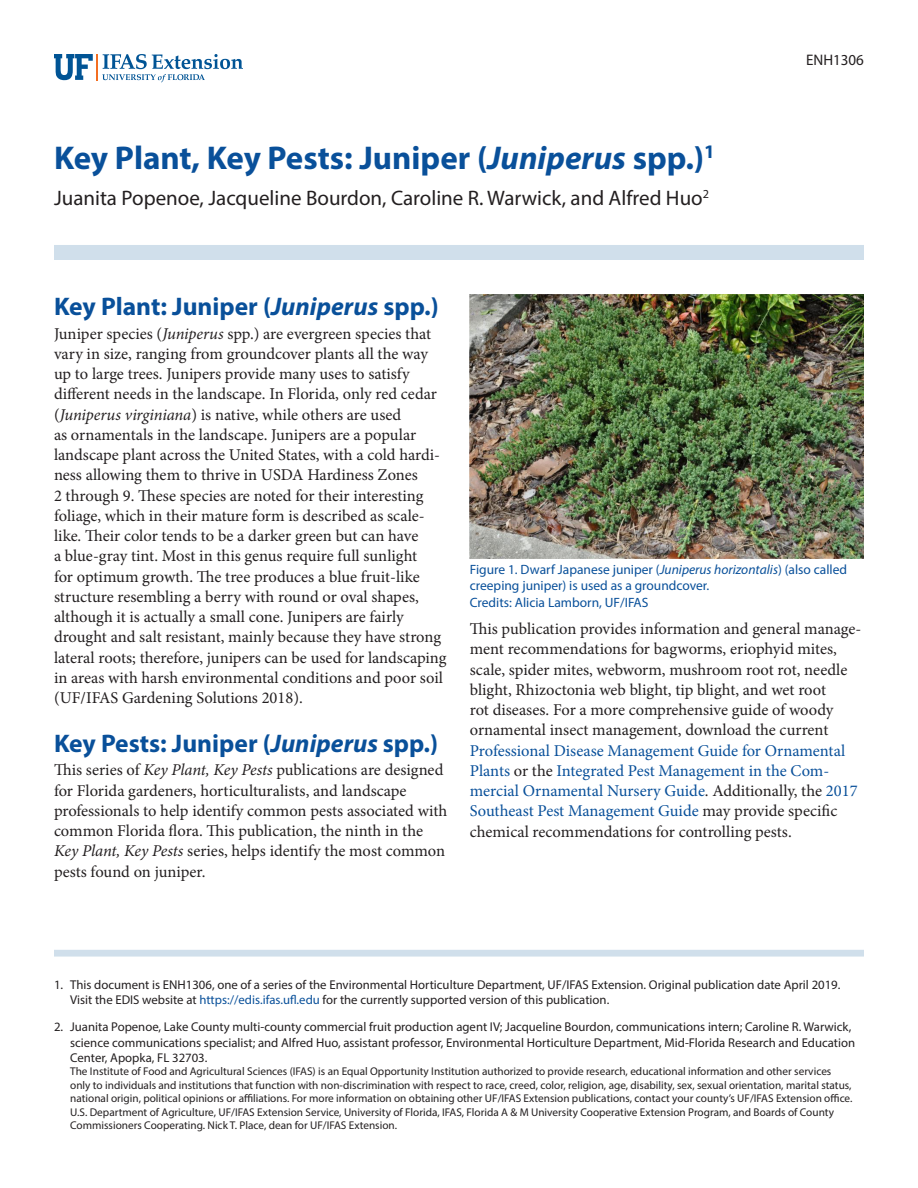
<style>
.page{position:relative;width:918px;height:1188px;background:#fff}
.page>*{position:absolute;margin:0;border:0;box-sizing:border-box;transform-origin:0 0}
.TitleRegular{font:700 33px "Myriad Pro";color:#09509a}
.SectionHeading0{font:700 25.5px "Myriad Pro";color:#09509a}
.Author{font:21px "Myriad Pro";color:#231f20}
.Paragraph{font:16.5px/20.2px "Minion Pro";color:#231f20}
.PubNumber{font:15.3px "Myriad Pro";color:#231f20}
.FigureCaption{font:13.5px/16.5px "Myriad Pro";color:#09509a}
.t1{font:12.75px/15.3px "Myriad Pro";color:#231f20}
.t2{font:11.25px/13.5px "Myriad Pro";color:#231f20}
.s1{font-style:italic}
.s2{color:#09509a}
</style>
<div class="page">
<svg style="left:54px;top:54px;width:189px;height:28px"></svg>
<div style="left:54px;top:245px;width:810px;height:15px;background:#d0dfeb"></div>
<div style="left:54px;top:950px;width:810px;height:7px;background:#d0dfeb"></div>
<img style="left:470px;top:295px;width:394px;height:263px">
<p class="TitleRegular" style="left:54px;top:136px;width:663px">Key Plant, Key Pests: Juniper (<span class="s1">Juniperus</span> spp.)<sup>1</sup></p>
<p class="Author" style="left:54px;top:185px;width:657px">Juanita Popenoe, Jacqueline Bourdon, Caroline R. Warwick, and Alfred Huo<sup>2</sup></p>
<p class="PubNumber" style="left:806px;top:51px;width:59px">ENH1306</p>
<p class="SectionHeading0" style="left:54px;top:290px;width:386px">Key Plant: Juniper (<span class="s1">Juniperus</span> spp.)</p>
<p class="Paragraph" style="left:54px;top:323px;width:394px">Juniper species (<span class="s1">Juniperus</span> spp.) are evergreen species that vary in size, ranging from groundcover plants all the way up to large trees. Junipers provide many uses to satisfy different needs in the landscape. In Florida, only red cedar (<span class="s1">Juniperus virginiana</span>) is native, while others are used<br>as ornamentals in the landscape. Junipers are a popular landscape plant across the United States, with a cold hardi&shy;ness allowing them to thrive in USDA Hardiness Zones<br>2 through 9. These species are noted for their interesting foliage, which in their mature form is described as scale&shy;like. Their color tends to be a darker green but can have<br>a blue-gray tint. Most in this genus require full sunlight<br>for optimum growth. The tree produces a blue fruit-like structure resembling a berry with round or oval shapes, although it is actually a small cone. Junipers are fairly drought and salt resistant, mainly because they have strong lateral roots; therefore, junipers can be used for landscaping in areas with harsh environmental conditions and poor soil (UF/IFAS Gardening Solutions 2018).</p>
<p class="SectionHeading0" style="left:54px;top:727px;width:386px">Key Pests: Juniper (<span class="s1">Juniperus</span> spp.)</p>
<p class="Paragraph" style="left:54px;top:760px;width:395px">This series of <span class="s1">Key Plant, Key Pests</span> publications are designed for Florida gardeners, horticulturalists, and landscape professionals to help identify common pests associated with common Florida flora. This publication, the ninth in the <span class="s1">Key Plant, Key Pests</span> series, helps identify the most common pests found on juniper.</p>
<p class="FigureCaption" style="left:470px;top:561px;width:379px">Figure 1. Dwarf Japanese juniper (<span class="s1">Juniperus horizontalis</span>) (also called creeping juniper) is used as a groundcover.</p>
<p class="FigureCaption" style="left:470px;top:594px;width:180px">Credits: Alicia Lamborn, UF/IFAS</p>
<p class="Paragraph" style="left:470px;top:619px;width:393px">This publication provides information and general manage&shy;ment recommendations for bagworms, eriophyid mites, scale, spider mites, webworm, mushroom root rot, needle blight, Rhizoctonia web blight, tip blight, and wet root<br>rot diseases. For a more comprehensive guide of woody ornamental insect management, download the current <span class="s2">Professional Disease Management Guide for Ornamental Plants</span> or the <span class="s2">Integrated Pest Management in the Com&shy;mercial Ornamental Nursery Guide</span>. Additionally, the <span class="s2">2017<br>Southeast Pest Management Guide</span> may provide specific chemical recommendations for controlling pests.</p>
<p class="t1" style="left:70px;top:977px;width:772px;text-indent:-16px">1. This document is ENH1306, one of a series of the Environmental Horticulture Department, UF/IFAS Extension. Original publication date April 2019.<br>Visit the EDIS website at <span class="s2">https://edis.ifas.ufl.edu</span> for the currently supported version of this publication.</p>
<p class="t1" style="left:70px;top:1019px;width:787px;text-indent:-16px">2. Juanita Popenoe, Lake County multi-county commercial fruit production agent IV; Jacqueline Bourdon, communications intern; Caroline R. Warwick, science communications specialist; and Alfred Huo, assistant professor, Environmental Horticulture Department, Mid-Florida Research and Education<br>Center, Apopka, FL 32703.</p>
<p class="t2" style="left:70px;top:1065px;width:784px">The Institute of Food and Agricultural Sciences (IFAS) is an Equal Opportunity Institution authorized to provide research, educational information and other services only to individuals and institutions that function with non-discrimination with respect to race, creed, color, religion, age, disability, sex, sexual orientation, marital status, national origin, political opinions or affiliations. For more information on obtaining other UF/IFAS Extension publications, contact your county’s UF/IFAS Extension office.<br>U.S. Department of Agriculture, UF/IFAS Extension Service, University of Florida, IFAS, Florida A &amp; M University Cooperative Extension Program, and Boards of County Commissioners Cooperating. Nick T. Place, dean for UF/IFAS Extension.</p>
</div>
